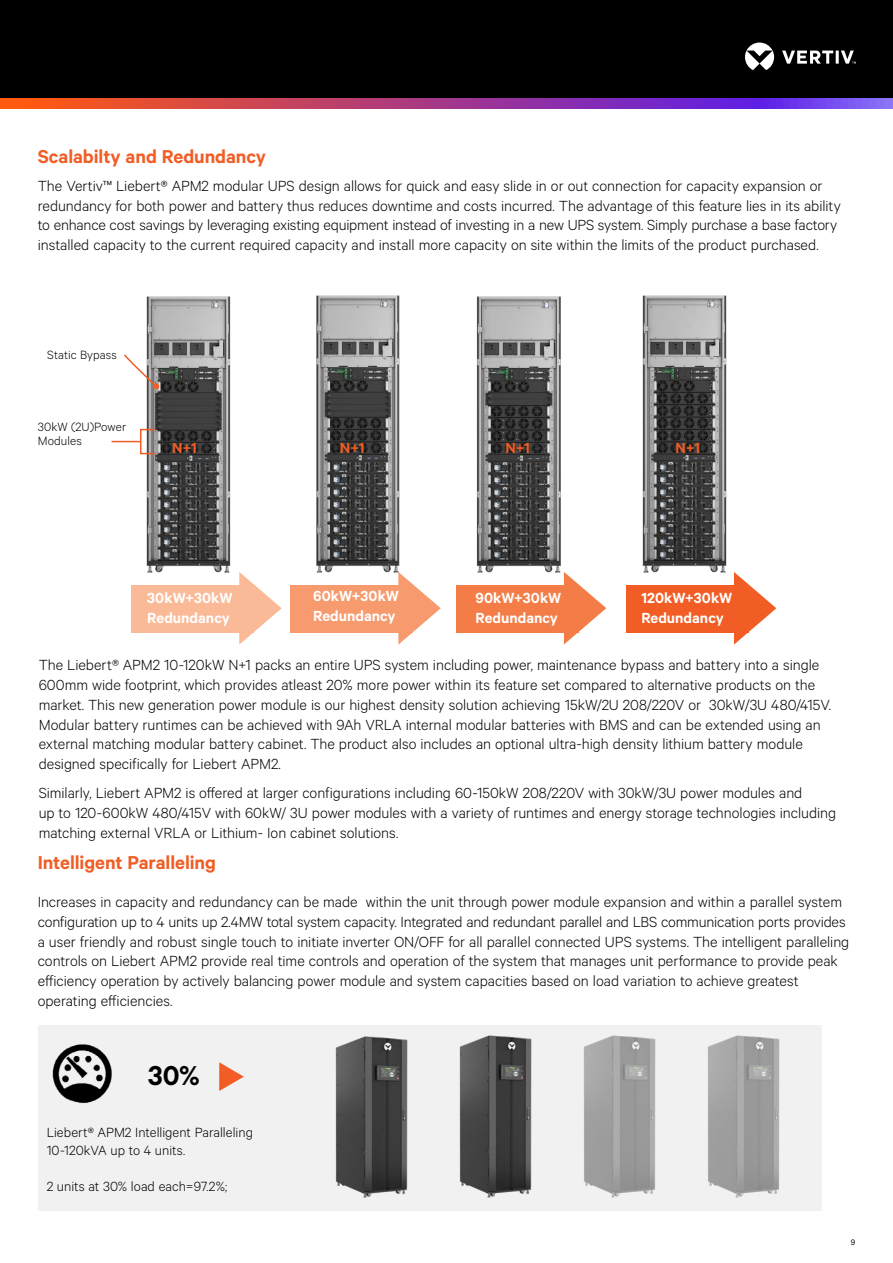
<style>
.page{position:relative;width:893px;height:1263px;background:#fff}
.page>*{position:absolute;margin:0;border:0;box-sizing:border-box;transform-origin:0 0}
.t1{font:600 30.75px "Calibre";color:#000}
.t2{font:600 21px "Calibre";letter-spacing:-.005em;color:#f15d24}
.t3{font:300 16.5px/19.8px "Calibre";letter-spacing:-.005em;color:#000}
.t4{font:600 16.5px/19.8px "Calibre";color:#fff}
.t5{font:600 16.5px "Calibre";color:#f15d24}
.t6{font:300 15px/18px "Calibre";color:#000}
.t7{font:300 13.5px/13.8px "Calibre";letter-spacing:.005em;color:#000}
.t8{font:9px "Calibre";color:#000}
</style>
<div class="page">
<div style="left:0;top:0;width:893px;height:108px;background:#000"></div>
<svg style="left:745px;top:43px;width:111px;height:27px"></svg>
<svg style="left:0;top:98px;width:893px;height:11px;background:#a83e89"></svg>
<div style="left:132px;top:585px;width:122px;height:47px;background:#fbba97"></div>
<svg style="left:239px;top:583px;width:43px;height:62px"></svg>
<div style="left:291px;top:585px;width:122px;height:47px;background:#f79b6e"></div>
<svg style="left:398px;top:588px;width:43px;height:57px"></svg>
<div style="left:456px;top:585px;width:122px;height:47px;background:#f47d47"></div>
<svg style="left:564px;top:587px;width:42px;height:57px"></svg>
<div style="left:626px;top:585px;width:122px;height:47px;background:#f15d24"></div>
<svg style="left:734px;top:573px;width:42px;height:72px"></svg>
<img style="left:132px;top:296px;width:120px;height:292px">
<img style="left:642px;top:295px;width:94px;height:293px">
<img style="left:476px;top:296px;width:106px;height:292px">
<img style="left:316px;top:295px;width:101px;height:293px">
<svg style="left:124px;top:353px;width:35px;height:36px"></svg>
<div style="left:140px;top:429px;width:15px;height:25px;border:2px solid #f15d24"></div>
<svg style="left:112px;top:441px;width:28px;height:1px"></svg>
<div style="left:39px;top:1025px;width:783px;height:185px;background:#f1f1f2"></div>
<img style="left:52px;top:1044px;width:60px;height:60px">
<svg style="left:219px;top:1062px;width:25px;height:29px"></svg>
<img style="left:314px;top:1036px;width:101px;height:175px">
<img style="left:459px;top:1035px;width:73px;height:163px">
<img style="left:584px;top:1035px;width:72px;height:163px">
<img style="left:708px;top:1035px;width:72px;height:163px">
<p class="t2" style="left:38px;top:144px;width:230px">Scalabilty and Redundancy</p>
<p class="t3" style="left:38px;top:175px;width:804px">The Vertiv™ Liebert® APM2 modular UPS design allows for quick and easy slide in or out connection for capacity expansion or redundancy for both power and battery thus reduces downtime and costs incurred. The advantage of this feature lies in its ability to enhance cost savings by leveraging existing equipment instead of investing in a new UPS system. Simply purchase a base factory installed capacity to the current required capacity and install more capacity on site within the limits of the product purchased.</p>
<p class="t7" style="left:47px;top:347px;width:71px">Static Bypass</p>
<p class="t7" style="left:38px;top:419px;width:90px">30kW (2U)Power<br>Modules</p>
<p class="t5" style="left:172px;top:438px;width:26px">N+1</p>
<p class="t5" style="left:340px;top:438px;width:26px">N+1</p>
<p class="t5" style="left:505px;top:438px;width:26px">N+1</p>
<p class="t5" style="left:676px;top:438px;width:26px">N+1</p>
<p class="t4" style="left:147px;top:588px;width:87px">30kW+30kW<br>Redundancy</p>
<p class="t4" style="left:313px;top:585px;width:87px">60kW+30kW<br>Redundancy</p>
<p class="t4" style="left:476px;top:588px;width:87px">90kW+30kW<br>Redundancy</p>
<p class="t4" style="left:641px;top:588px;width:92px">120kW+30kW<br>Redundancy</p>
<p class="t3" style="left:39px;top:654px;width:794px">The Liebert® APM2 10-120kW N+1 packs an entire UPS system including power, maintenance bypass and battery into a single 600mm wide footprint, which provides atleast 20% more power within its feature set compared to alternative products on the market. This new generation power module is our highest density solution achieving 15kW/2U 208/220V or 30kW/3U 480/415V.<br>Modular battery runtimes can be achieved with 9Ah VRLA internal modular batteries with BMS and can be extended using an external matching modular battery cabinet. The product also includes an optional ultra-high density lithium battery module designed specifically for Liebert APM2.</p>
<p class="t3" style="left:39px;top:782px;width:799px">Similarly, Liebert APM2 is offered at larger configurations including 60-150kW 208/220V with 30kW/3U power modules and<br>up to 120-600kW 480/415V with 60kW/ 3U power modules with a variety of runtimes and energy storage technologies including matching external VRLA or Lithium- Ion cabinet solutions.</p>
<p class="t2" style="left:38px;top:850px;width:180px">Intelligent Paralleling</p>
<p class="t3" style="left:38px;top:891px;width:813px">Increases in capacity and redundancy can be made within the unit through power module expansion and within a parallel system configuration up to 4 units up 2.4MW total system capacity. Integrated and redundant parallel and LBS communication ports provides a user friendly and robust single touch to initiate inverter ON/OFF for all parallel connected UPS systems. The intelligent paralleling controls on Liebert APM2 provide real time controls and operation of the system that manages unit performance to provide peak efficiency operation by actively balancing power module and system capacities based on load variation to achieve greatest operating efficiencies.</p>
<h1 class="t1" style="left:148px;top:1057px;width:53px">30%</h1>
<p class="t6" style="left:47px;top:1123px;width:208px">Liebert® APM2 Intelligent Paralleling<br>10-120kVA up to 4 units.</p>
<p class="t6" style="left:47px;top:1177px;width:182px">2 units at 30% load each=97.2%;</p>
<p class="t8" style="left:851px;top:1236px;width:6px">9</p>
</div>
